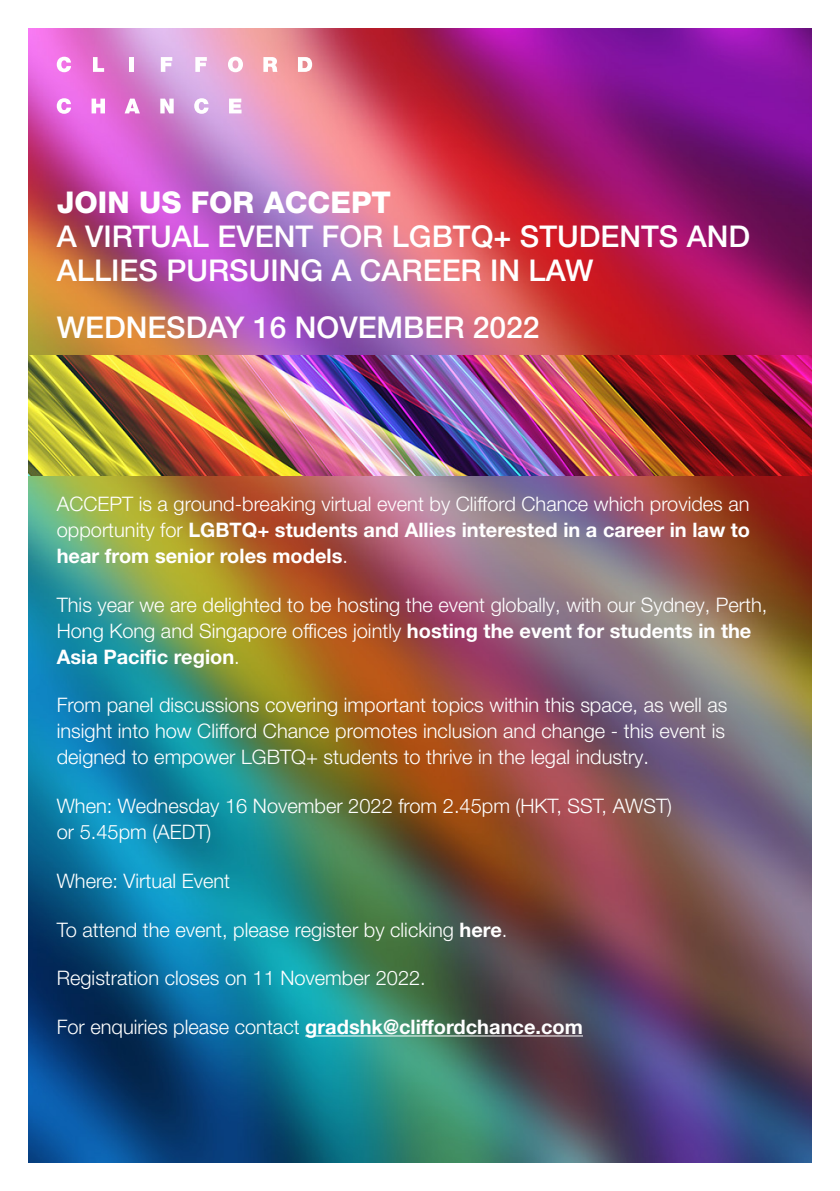
<style>
.page{position:relative;width:840px;height:1191px;background:#fff}
.page>*{position:absolute;margin:0;border:0;box-sizing:border-box;transform-origin:0 0}
.Heading{font:500 30px/34px "Helvetica Neue LT Pro";color:#fff}
.Body_Text{font:300 20px/26px "Helvetica Neue LT Pro";color:#fff}
.Body_Text-2{font:700 20px "Helvetica Neue LT Pro";color:#fff}
.s1{font-weight:800}
.s2{font-weight:700}
.s3{font-family:"Helvetica Neue LT Std";font-weight:700}
.s4{font-weight:300}
</style>
<div class="page">
<img style="left:28px;top:28px;width:783px;height:1134px">
<svg style="left:57px;top:57px;width:14px;height:15px"></svg>
<svg style="left:93px;top:57px;width:11px;height:15px"></svg>
<hr style="left:129px;top:57px;width:4px;height:15px;background:#fff">
<svg style="left:161px;top:57px;width:11px;height:15px"></svg>
<svg style="left:195px;top:57px;width:12px;height:15px"></svg>
<svg style="left:228px;top:57px;width:15px;height:15px"></svg>
<svg style="left:263px;top:57px;width:14px;height:15px"></svg>
<svg style="left:298px;top:57px;width:14px;height:15px"></svg>
<svg style="left:57px;top:98px;width:14px;height:16px"></svg>
<svg style="left:91px;top:99px;width:14px;height:14px"></svg>
<svg style="left:124px;top:99px;width:16px;height:14px"></svg>
<svg style="left:160px;top:99px;width:13px;height:14px"></svg>
<svg style="left:194px;top:98px;width:14px;height:16px"></svg>
<svg style="left:229px;top:99px;width:12px;height:14px"></svg>
<hr style="left:305px;top:1035px;width:277px;height:1px;background:#fff">
<img style="left:28px;top:355px;width:783px;height:120px">
<p class="Heading" style="left:57px;top:185px;width:694px"><span class="s1">JOIN US FOR ACCEPT<br></span>A VIRTUAL EVENT FOR LGBTQ+ STUDENTS AND<br>ALLIES PURSUING A CAREER IN LAW</p>
<p class="Heading" style="left:57px;top:309px;width:484px">WEDNESDAY 16 NOVEMBER 2022</p>
<p class="Body_Text" style="left:57px;top:490px;width:694px;text-align:justify">ACCEPT is a ground-breaking virtual event by Clifford Chance which provides an opportunity for <span class="s2">LGBTQ+ students and Allies interested in a career in law to hear from senior roles models</span>.</p>
<p class="Body_Text" style="left:57px;top:591px;width:711px">This year we are delighted to be hosting the event globally, with our Sydney, Perth,<br>Hong Kong and Singapore offices jointly <span class="s2">hosting the event for students in the<br>Asia Pacific region</span>.</p>
<p class="Body_Text" style="left:57px;top:692px;width:672px">From panel discussions covering important topics within this space, as well as insight into how Clifford Chance promotes inclusion and change - this event is deigned to empower LGBTQ+ students to thrive in the legal industry.</p>
<p class="Body_Text" style="left:57px;top:792px;width:616px">When: Wednesday 16 November 2022 from 2.45pm (HKT, SST, AWST) or 5.45pm (AEDT)</p>
<p class="Body_Text" style="left:57px;top:867px;width:175px">Where: Virtual Event</p>
<p class="Body_Text" style="left:57px;top:916px;width:452px">To attend the event, please register by clicking <span class="s3">here</span>.</p>
<p class="Body_Text" style="left:57px;top:964px;width:370px">Registration closes on 11 November 2022.</p>
<p class="Body_Text-2" style="left:57px;top:1014px;width:527px"><span class="s4">For enquiries please contact</span> gradshk@cliffordchance.com</p>
</div>
